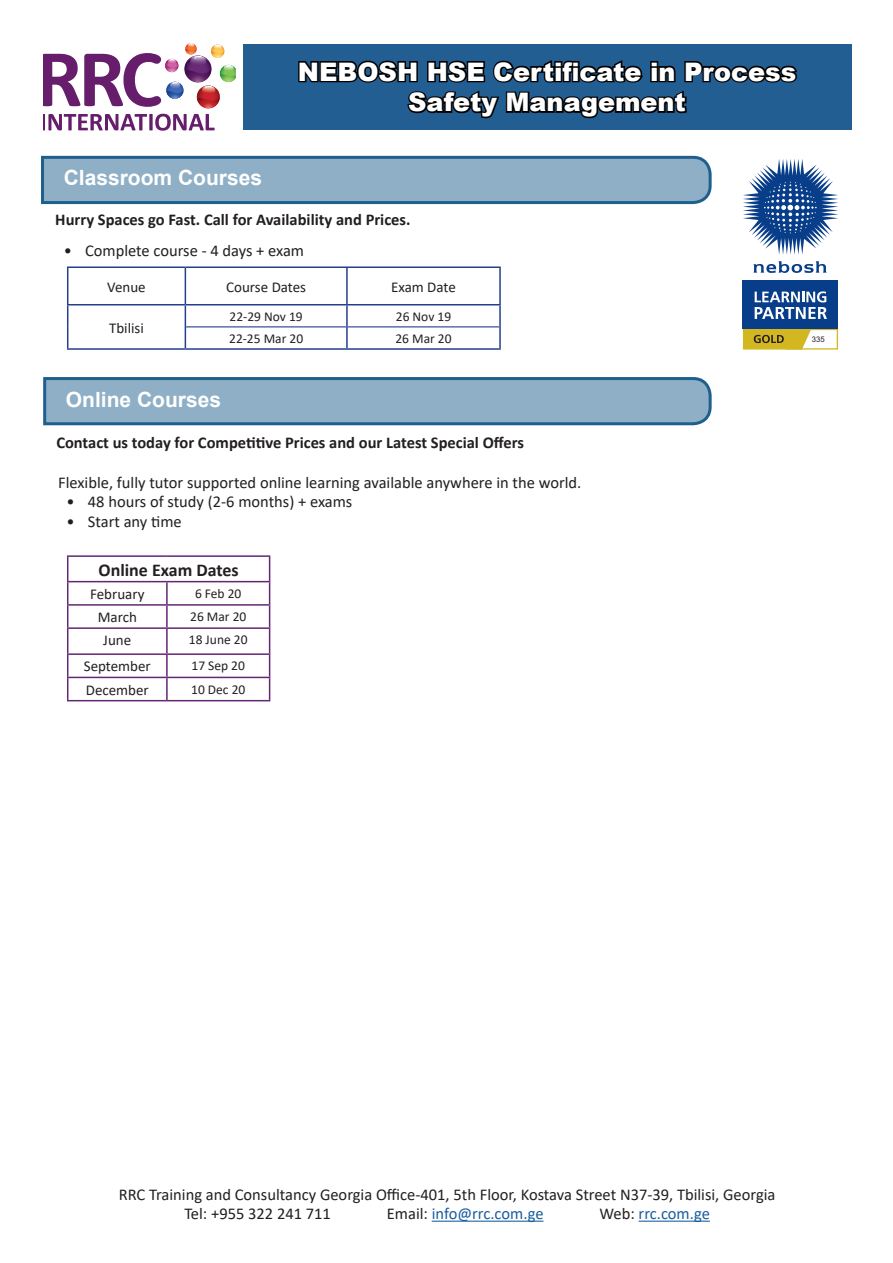
<style>
.page{position:relative;width:893px;height:1263px;background:#fff}
.page>*{position:absolute;margin:0;border:0;box-sizing:border-box;transform-origin:0 0}
.t1{font:900 25.5px/30.6px "Arial";color:#fff;text-align:center}
.ME_Subheading{font:700 21px "Arial";color:#fff}
.Table_Heading{font:700 18px "Calibri";color:#231f20}
.Body_Text{font:16.5px/19.8px "Calibri";color:#231f20}
.Body_Text-2{font:700 16.5px "Calibri";color:#231f20}
.t2{font:16.5px "Calibri";color:#175d9e}
.Table_Heading-2{font:15px "Calibri";color:#231f20}
.Table_Text{font:13.5px "Calibri";color:#231f20}
.t3{font:7.8px "Arial";color:#231f20}
.s1{color:#231f20}
</style>
<div class="page">
<svg style="left:43px;top:43px;width:193px;height:88px"></svg>
<div style="left:243px;top:44px;width:608px;height:86px;background:#235e92"></div>
<svg style="left:298px;top:60px;width:499px;height:59px"></svg>
<div style="left:743px;top:281px;width:95px;height:48px;background:#083e89"></div>
<svg style="left:753px;top:261px;width:74px;height:12px"></svg>
<svg style="left:743px;top:159px;width:95px;height:96px"></svg>
<svg style="left:743px;top:291px;width:95px;height:59px"></svg>
<hr style="left:432px;top:1220px;width:111px;height:2px;background:#175d9e">
<hr style="left:639px;top:1220px;width:71px;height:2px;background:#175d9e">
<svg style="left:41px;top:155px;width:671px;height:50px;background:#84a7c0"></svg>
<hr style="left:185px;top:268px;width:1px;height:36px;background:#253f8e">
<hr style="left:346px;top:268px;width:2px;height:36px;background:#253f8e">
<hr style="left:499px;top:268px;width:2px;height:36px;background:#253f8e">
<hr style="left:186px;top:326px;width:160px;height:1px;background:#253f8e">
<hr style="left:348px;top:326px;width:151px;height:1px;background:#253f8e">
<svg style="left:185px;top:305px;width:1px;height:43px"></svg>
<hr style="left:346px;top:305px;width:2px;height:22px;background:#253f8e">
<hr style="left:499px;top:305px;width:2px;height:22px;background:#253f8e">
<hr style="left:346px;top:327px;width:2px;height:21px;background:#253f8e">
<hr style="left:499px;top:327px;width:2px;height:21px;background:#253f8e">
<hr style="left:67px;top:266px;width:118px;height:2px;background:#253f8e">
<hr style="left:67px;top:268px;width:1px;height:36px;background:#253f8e">
<hr style="left:185px;top:266px;width:162px;height:2px;background:#253f8e">
<hr style="left:347px;top:266px;width:154px;height:2px;background:#253f8e">
<hr style="left:67px;top:304px;width:118px;height:1px;background:#253f8e">
<svg style="left:67px;top:305px;width:1px;height:43px"></svg>
<hr style="left:67px;top:348px;width:118px;height:2px;background:#253f8e">
<hr style="left:185px;top:304px;width:162px;height:1px;background:#253f8e">
<hr style="left:347px;top:304px;width:154px;height:1px;background:#253f8e">
<hr style="left:185px;top:348px;width:162px;height:2px;background:#253f8e">
<hr style="left:347px;top:348px;width:154px;height:2px;background:#253f8e">
<svg style="left:43px;top:377px;width:669px;height:49px;background:#81a6bf"></svg>
<hr style="left:67px;top:555px;width:100px;height:2px;background:#632773">
<hr style="left:167px;top:555px;width:103px;height:2px;background:#632773">
<hr style="left:67px;top:581px;width:100px;height:1px;background:#632773">
<hr style="left:167px;top:581px;width:103px;height:1px;background:#632773">
<hr style="left:166px;top:582px;width:2px;height:22px;background:#632773">
<hr style="left:67px;top:604px;width:100px;height:2px;background:#632773">
<hr style="left:167px;top:604px;width:103px;height:2px;background:#632773">
<hr style="left:166px;top:606px;width:2px;height:21px;background:#632773">
<hr style="left:67px;top:627px;width:100px;height:2px;background:#632773">
<hr style="left:167px;top:627px;width:103px;height:2px;background:#632773">
<hr style="left:166px;top:629px;width:2px;height:24px;background:#632773">
<hr style="left:67px;top:653px;width:100px;height:2px;background:#632773">
<hr style="left:167px;top:653px;width:103px;height:2px;background:#632773">
<hr style="left:166px;top:655px;width:2px;height:22px;background:#632773">
<hr style="left:67px;top:677px;width:100px;height:1px;background:#632773">
<svg style="left:67px;top:557px;width:1px;height:143px"></svg>
<hr style="left:167px;top:677px;width:103px;height:1px;background:#632773">
<hr style="left:166px;top:678px;width:2px;height:22px;background:#632773">
<svg style="left:269px;top:557px;width:1px;height:143px"></svg>
<hr style="left:67px;top:700px;width:100px;height:1px;background:#632773">
<hr style="left:167px;top:700px;width:103px;height:1px;background:#632773">
<h1 class="t1" style="left:298px;top:56px;width:500px">NEBOSH HSE Certificate in Process<br>Safety Management</h1>
<p class="ME_Subheading" style="left:64px;top:163px;width:200px">Classroom Courses</p>
<p class="Body_Text-2" style="left:55px;top:208px;width:357px">Hurry Spaces go Fast. Call for Availability and Prices.</p>
<p class="Body_Text" style="left:64px;top:240px;width:242px">• Complete course - 4 days + exam</p>
<p class="Table_Heading-2" style="left:107px;top:276px;width:40px">Venue</p>
<p class="Table_Heading-2" style="left:226px;top:276px;width:81px">Course Dates</p>
<p class="Table_Heading-2" style="left:391px;top:276px;width:66px">Exam Date</p>
<p class="Table_Heading-2" style="left:109px;top:317px;width:36px">Tbilisi</p>
<p class="Table_Text" style="left:230px;top:307px;width:75px">22-29 Nov 19</p>
<p class="Table_Text" style="left:396px;top:307px;width:57px">26 Nov 19</p>
<p class="Table_Text" style="left:229px;top:329px;width:76px">22-25 Mar 20</p>
<p class="Table_Text" style="left:395px;top:329px;width:58px">26 Mar 20</p>
<p class="ME_Subheading" style="left:66px;top:384px;width:157px">Online Courses</p>
<p class="Body_Text-2" style="left:56px;top:431px;width:469px">Contact us today for Competitive Prices and our Latest Special Offers</p>
<p class="Body_Text" style="left:58px;top:472px;width:525px">Flexible, fully tutor supported online learning available anywhere in the world.</p>
<p class="Body_Text" style="left:67px;top:492px;width:287px">• 48 hours of study (2-6 months) + exams</p>
<p class="Body_Text" style="left:67px;top:511px;width:117px">• Start any time</p>
<p class="Table_Heading" style="left:99px;top:557px;width:142px">Online Exam Dates</p>
<p class="Table_Heading-2" style="left:90px;top:583px;width:56px">February</p>
<p class="Table_Text" style="left:195px;top:584px;width:48px">6 Feb 20</p>
<p class="Table_Heading-2" style="left:98px;top:607px;width:41px">March</p>
<p class="Table_Text" style="left:190px;top:607px;width:58px">26 Mar 20</p>
<p class="Table_Heading-2" style="left:103px;top:630px;width:30px">June</p>
<p class="Table_Text" style="left:189px;top:630px;width:60px">18 June 20</p>
<p class="Table_Heading-2" style="left:84px;top:656px;width:69px">September</p>
<p class="Table_Text" style="left:192px;top:656px;width:55px">17 Sep 20</p>
<p class="Table_Heading-2" style="left:86px;top:679px;width:65px">December</p>
<p class="Table_Text" style="left:191px;top:680px;width:56px">10 Dec 20</p>
<p class="t3" style="left:812px;top:334px;width:14px">335</p>
<p class="Body_Text" style="left:184px;top:1184px;width:593px;text-indent:-66px">RRC Training and Consultancy Georgia Office-401, 5th Floor, Kostava Street N37-39, Tbilisi, Georgia<br>Tel: +955 322 241 711</p>
<p class="t2" style="left:387px;top:1202px;width:158px"><span class="s1">Email:</span> info@rrc.com.ge</p>
<p class="t2" style="left:599px;top:1202px;width:112px"><span class="s1">Web:</span> rrc.com.ge</p>
</div>
